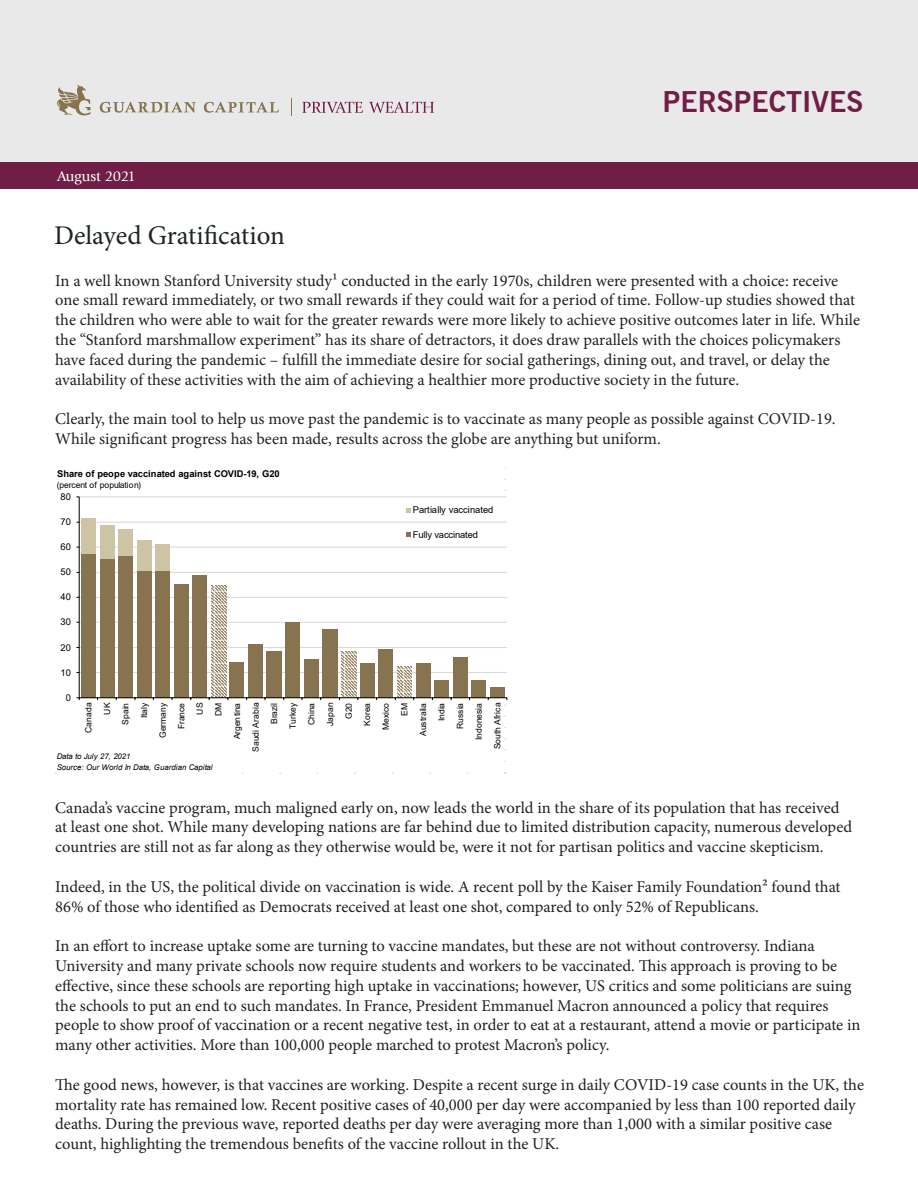
<style>
.page{position:relative;width:918px;height:1188px;background:#fff}
.page>*{position:absolute;margin:0;border:0;box-sizing:border-box;transform-origin:0 0}
.t1{font:700 28.5px "News Gothic BT";color:#701e45}
.Body_Copy{font:27px "Minion Pro";color:#1d2529}
.t2{font:16.5px/19.8px "Minion Pro";color:#231f20}
.t3{font:15px "Giovanni Std";letter-spacing:-.01em;color:#fff}
.t4{font:9.3px "Arial";letter-spacing:-.015em;color:#000}
.t5{font:700 9.3px "Arial";letter-spacing:-.015em;color:#000}
.t6{font:8.55px/18.6px "Arial";letter-spacing:-.005em;color:#000;text-align:right}
.t7{font:italic 7.8px/11.2px "Arial";letter-spacing:-.005em;color:#000}
</style>
<div class="page">
<div style="left:0;top:0;width:918px;height:167px;background:#e9e9e9"></div>
<div style="left:0;top:162px;width:918px;height:27px;background:#701e45"></div>
<svg style="left:57px;top:85px;width:33px;height:31px"></svg>
<svg style="left:100px;top:102px;width:96px;height:11px"></svg>
<svg style="left:204px;top:102px;width:75px;height:11px"></svg>
<svg style="left:291px;top:99px;width:1px;height:17px"></svg>
<svg style="left:302px;top:102px;width:61px;height:11px"></svg>
<svg style="left:369px;top:102px;width:65px;height:11px"></svg>
<hr style="left:79px;top:672px;width:428px;height:1px;background:#d9d9d9">
<hr style="left:79px;top:647px;width:428px;height:1px;background:#d9d9d9">
<hr style="left:79px;top:622px;width:428px;height:1px;background:#d9d9d9">
<hr style="left:79px;top:597px;width:428px;height:1px;background:#d9d9d9">
<hr style="left:79px;top:572px;width:428px;height:1px;background:#d9d9d9">
<hr style="left:79px;top:547px;width:428px;height:1px;background:#d9d9d9">
<hr style="left:79px;top:522px;width:428px;height:1px;background:#d9d9d9">
<hr style="left:79px;top:497px;width:428px;height:1px;background:#d9d9d9">
<svg style="left:211px;top:585px;width:15px;height:113px;background:#c4baaa"></svg>
<svg style="left:341px;top:651px;width:15px;height:47px"></svg>
<svg style="left:397px;top:666px;width:15px;height:32px"></svg>
<div style="left:81px;top:554px;width:15px;height:144px;background:#877350"></div>
<div style="left:100px;top:559px;width:15px;height:139px;background:#877350"></div>
<div style="left:118px;top:556px;width:15px;height:142px;background:#877350"></div>
<div style="left:137px;top:571px;width:15px;height:127px;background:#877350"></div>
<div style="left:155px;top:571px;width:15px;height:127px;background:#877350"></div>
<div style="left:174px;top:584px;width:15px;height:114px;background:#877350"></div>
<div style="left:193px;top:575px;width:14px;height:123px;background:#877350"></div>
<div style="left:230px;top:663px;width:14px;height:35px;background:#877350"></div>
<div style="left:248px;top:644px;width:15px;height:54px;background:#877350"></div>
<div style="left:267px;top:651px;width:15px;height:47px;background:#877350"></div>
<div style="left:285px;top:622px;width:15px;height:76px;background:#877350"></div>
<div style="left:304px;top:659px;width:15px;height:39px;background:#877350"></div>
<div style="left:322px;top:629px;width:16px;height:69px;background:#877350"></div>
<div style="left:360px;top:663px;width:15px;height:35px;background:#877350"></div>
<div style="left:378px;top:649px;width:15px;height:49px;background:#877350"></div>
<div style="left:416px;top:663px;width:14px;height:35px;background:#877350"></div>
<div style="left:434px;top:680px;width:15px;height:18px;background:#877350"></div>
<div style="left:453px;top:657px;width:15px;height:41px;background:#877350"></div>
<div style="left:471px;top:680px;width:15px;height:18px;background:#877350"></div>
<div style="left:490px;top:687px;width:15px;height:11px;background:#877350"></div>
<div style="left:81px;top:519px;width:15px;height:35px;background:#cdc3a5"></div>
<div style="left:100px;top:525px;width:15px;height:34px;background:#cdc3a5"></div>
<div style="left:118px;top:530px;width:15px;height:26px;background:#cdc3a5"></div>
<div style="left:137px;top:541px;width:15px;height:30px;background:#cdc3a5"></div>
<div style="left:156px;top:545px;width:14px;height:26px;background:#cdc3a5"></div>
<hr style="left:79px;top:497px;width:1px;height:201px;background:#000">
<hr style="left:79px;top:698px;width:428px;height:1px;background:#000">
<svg style="left:505px;top:697px;width:3px;height:9px"></svg>
<svg style="left:406px;top:508px;width:5px;height:5px"></svg>
<svg style="left:406px;top:533px;width:5px;height:4px"></svg>
<p class="t3" style="left:57px;top:168px;width:80px">August 2021</p>
<h1 class="t1" style="left:663px;top:85px;width:202px">PERSPECTIVES</h1>
<p class="Body_Copy" style="left:54px;top:218px;width:232px">Delayed Gratification</p>
<p class="t2" style="left:55px;top:271px;width:806px">In a well known Stanford University study¹ conducted in the early 1970s, children were presented with a choice: receive one small reward immediately, or two small rewards if they could wait for a period of time. Follow-up studies showed that the children who were able to wait for the greater rewards were more likely to achieve positive outcomes later in life. While the “Stanford marshmallow experiment” has its share of detractors, it does draw parallels with the choices policymakers have faced during the pandemic – fulfill the immediate desire for social gatherings, dining out, and travel, or delay the availability of these activities with the aim of achieving a healthier more productive society in the future.</p>
<p class="t2" style="left:55px;top:409px;width:782px">Clearly, the main tool to help us move past the pandemic is to vaccinate as many people as possible against COVID-19.<br>While significant progress has been made, results across the globe are anything but uniform.</p>
<p class="t5" style="left:57px;top:467px;width:224px">Share of peope vaccinated against COVID-19, G20</p>
<p class="t6" style="left:57px;top:476px;width:86px">(percent of population)</p>
<p class="t4" style="left:61px;top:490px;width:12px">80</p>
<p class="t4" style="left:61px;top:516px;width:12px">70</p>
<p class="t4" style="left:413px;top:504px;width:82px">Partially vaccinated</p>
<p class="t4" style="left:413px;top:528px;width:67px">Fully vaccinated</p>
<p class="t4" style="left:61px;top:541px;width:12px">60</p>
<p class="t4" style="left:61px;top:566px;width:12px">50</p>
<p class="t4" style="left:61px;top:591px;width:12px">40</p>
<p class="t4" style="left:61px;top:616px;width:12px">30</p>
<p class="t4" style="left:61px;top:641px;width:12px">20</p>
<p class="t4" style="left:61px;top:666px;width:12px">10</p>
<p class="t4" style="left:66px;top:691px;width:7px">0</p>
<p class="t6" style="left:79px;top:752px;width:51px;rotate:-90deg">Canada<br>UK<br>Spain<br>Italy<br>Germany<br>France<br>US<br>DM<br>Argentina<br>Saudi Arabia<br>Brazil<br>Turkey<br>China<br>Japan<br>G20<br>Korea<br>Mexico<br>EM<br>Australia<br>India<br>Russia</p>
<p class="t6" style="left:470px;top:740px;width:39px;rotate:-90deg">Indonesia</p>
<p class="t6" style="left:488px;top:749px;width:48px;rotate:-90deg">South Africa</p>
<p class="t7" style="left:57px;top:751px;width:157px">Data to July 27, 2021<br>Source: Our World In Data, Guardian Capital</p>
<p class="t2" style="left:55px;top:798px;width:798px">Canada’s vaccine program, much maligned early on, now leads the world in the share of its population that has received at least one shot. While many developing nations are far behind due to limited distribution capacity, numerous developed countries are still not as far along as they otherwise would be, were it not for partisan politics and vaccine skepticism.</p>
<p class="t2" style="left:55px;top:877px;width:787px">Indeed, in the US, the political divide on vaccination is wide. A recent poll by the Kaiser Family Foundation² found that<br>86% of those who identified as Democrats received at least one shot, compared to only 52% of Republicans.</p>
<p class="t2" style="left:55px;top:936px;width:807px">In an effort to increase uptake some are turning to vaccine mandates, but these are not without controversy. Indiana University and many private schools now require students and workers to be vaccinated. This approach is proving to be effective, since these schools are reporting high uptake in vaccinations; however, US critics and some politicians are suing the schools to put an end to such mandates. In France, President Emmanuel Macron announced a policy that requires people to show proof of vaccination or a recent negative test, in order to eat at a restaurant, attend a movie or participate in many other activities. More than 100,000 people marched to protest Macron’s policy.</p>
<p class="t2" style="left:55px;top:1075px;width:810px">The good news, however, is that vaccines are working. Despite a recent surge in daily COVID-19 case counts in the UK, the mortality rate has remained low. Recent positive cases of 40,000 per day were accompanied by less than 100 reported daily deaths. During the previous wave, reported deaths per day were averaging more than 1,000 with a similar positive case count, highlighting the tremendous benefits of the vaccine rollout in the UK.</p>
</div>
